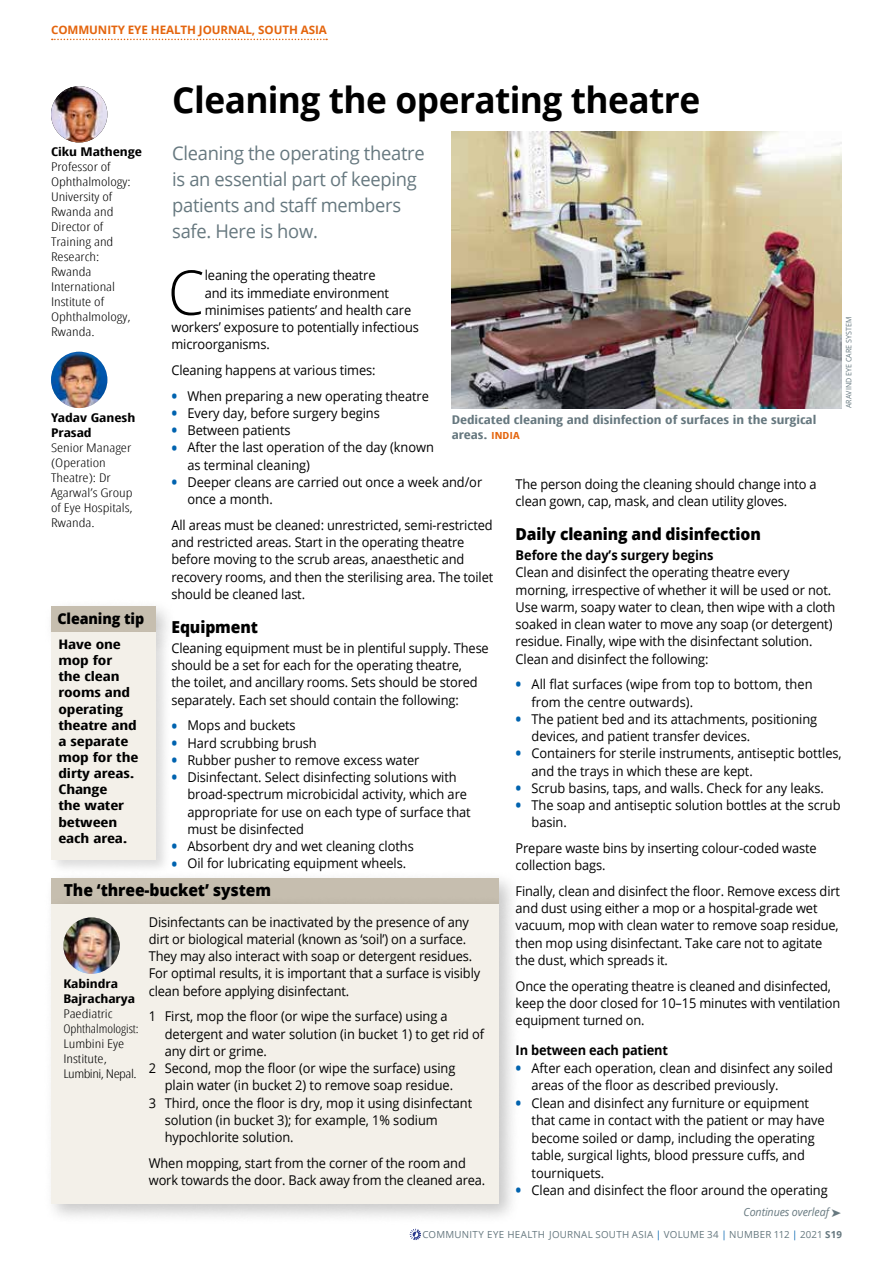
<style>
.page{position:relative;width:893px;height:1263px;background:#fff}
.page>*{position:absolute;margin:0;border:0;box-sizing:border-box;transform-origin:0 0}
.t1{font:300 61.8px "Open Sans";color:#000;scale:.95 1}
.t2{font:700 36px "Open Sans";letter-spacing:-.015em;color:#000}
.t3{font:18.9px/26.1px "Open Sans";letter-spacing:-.015em;color:#66787f}
.t4{font:800 16.5px "Open Sans";letter-spacing:-.005em;color:#000;scale:.95 1}
.t5{font:800 15px "Open Sans";letter-spacing:-.005em;color:#000;scale:.95 1}
.t6{font:13.5px/17.2px "Open Sans";letter-spacing:-.01em;color:#000;scale:.95 1}
.t7{font:700 13.5px "Open Sans";letter-spacing:-.005em;color:#000;scale:.95 1}
.t8{font:700 13.2px/16.2px "Open Sans Condensed";letter-spacing:-.01em;color:#000;scale:1.32 1}
.t9{font:300 12px/15px "Open Sans Condensed";color:#000;scale:1.3 1}
.t10{font:700 12px/15px "Open Sans Condensed";color:#66787f;scale:1.26 1}
.t11{font:700 12px/15px "Open Sans Condensed";color:#000;scale:1.3 1}
.t12{font:700 11.7px "Open Sans";letter-spacing:-.005em;color:#e4650e}
.t13{font:italic 11.25px "Open Sans";letter-spacing:-.01em;color:#66787f;scale:.95 1}
.t14{font:9.75px "Open Sans";letter-spacing:.025em;color:#66787f}
.t15{font:7.5px "Open Sans";color:#66787f;scale:.95 1}
.s1{font-weight:700;font-size:16.5px;color:#0063af}
.s2{font-size:9.75px;color:#e4650e}
.s3{color:#0063af}
.s4{font-weight:700}
</style>
<div class="page">
<svg style="left:52px;top:39px;width:275px;height:1px"></svg>
<svg style="left:410px;top:1229px;width:11px;height:11px"></svg>
<img style="left:452px;top:132px;width:390px;height:276px">
<div style="left:43px;top:598px;width:134px;height:55px;background:#000;opacity:.22"></div>
<div style="left:51px;top:606px;width:104px;height:26px;background:#c6beaf"></div>
<div style="left:48px;top:629px;width:123px;height:247px;background:#000;opacity:.14"></div>
<div style="left:51px;top:632px;width:104px;height:227px;background:#f3f0e9"></div>
<div style="left:43px;top:870px;width:477px;height:55px;background:#fcfcfc"></div>
<div style="left:51px;top:878px;width:448px;height:25px;background:#c6beaf"></div>
<div style="left:43px;top:895px;width:477px;height:330px;background:#000;opacity:.22"></div>
<div style="left:51px;top:903px;width:448px;height:300px;background:#f3f0e9"></div>
<img style="left:63px;top:917px;width:57px;height:57px;border-radius:28px">
<img style="left:51px;top:86px;width:56px;height:56px;border-radius:28px">
<img style="left:51px;top:352px;width:56px;height:56px;border-radius:28px">
<p class="t12" style="left:51px;top:22px;width:277px">COMMUNITY EYE HEALTH JOURNAL, SOUTH ASIA</p>
<h2 class="t2" style="left:172px;top:74px;width:530px">Cleaning the operating theatre</h2>
<h3 class="t3" style="left:172px;top:140px;width:254px">Cleaning the operating theatre is an essential part of keeping patients and staff members safe. Here is how.</h3>
<p class="t11" style="left:51px;top:144px;width:72px">Ciku Mathenge</p>
<p class="t9" style="left:51px;top:159px;width:63px">Professor of<br>Ophthalmology:<br>University of<br>Rwanda and<br>Director of<br>Training and<br>Research:<br>Rwanda<br>International<br>Institute of<br>Ophthalmology,<br>Rwanda.</p>
<h1 class="t1" style="left:168px;top:250px;width:40px">C</h1>
<p class="t6" style="left:205px;top:266px;width:181px">leaning the operating theatre</p>
<p class="t6" style="left:205px;top:284px;width:195px">and its immediate environment</p>
<p class="t6" style="left:205px;top:301px;width:219px">minimises patients’ and health care</p>
<p class="t6" style="left:171px;top:318px;width:262px">workers’ exposure to potentially infectious</p>
<p class="t6" style="left:171px;top:335px;width:105px">microorganisms.</p>
<p class="t6" style="left:171px;top:361px;width:216px">Cleaning happens at various times:</p>
<p class="t6" style="left:171px;top:387px;width:272px"><span class="s1">•</span> When preparing a new operating theatre</p>
<p class="t6" style="left:171px;top:404px;width:221px"><span class="s1">•</span> Every day, before surgery begins</p>
<p class="t6" style="left:171px;top:421px;width:127px"><span class="s1">•</span> Between patients</p>
<p class="t6" style="left:187px;top:439px;width:261px;text-indent:-16px"><span class="s1">•</span> After the last operation of the day (known as terminal cleaning)</p>
<p class="t6" style="left:187px;top:473px;width:312px;text-indent:-16px"><span class="s1">•</span> Deeper cleans are carried out once a week and/or once a month.</p>
<p class="t6" style="left:171px;top:516px;width:340px">All areas must be cleaned: unrestricted, semi-restricted and restricted areas. Start in the operating theatre before moving to the scrub areas, anaesthetic and recovery rooms, and then the sterilising area. The toilet should be cleaned last.</p>
<p class="t4" style="left:171px;top:614px;width:93px">Equipment</p>
<p class="t6" style="left:171px;top:639px;width:336px">Cleaning equipment must be in plentiful supply. These should be a set for each for the operating theatre,<br>the toilet, and ancillary rooms. Sets should be stored separately. Each set should contain the following:</p>
<p class="t6" style="left:171px;top:716px;width:132px"><span class="s1">•</span> Mops and buckets</p>
<p class="t6" style="left:171px;top:734px;width:154px"><span class="s1">•</span> Hard scrubbing brush</p>
<p class="t6" style="left:171px;top:751px;width:263px"><span class="s1">•</span> Rubber pusher to remove excess water</p>
<p class="t6" style="left:187px;top:768px;width:300px;text-indent:-16px"><span class="s1">•</span> Disinfectant. Select disinfecting solutions with broad-spectrum microbicidal activity, which are appropriate for use on each type of surface that must be disinfected</p>
<p class="t6" style="left:171px;top:837px;width:257px"><span class="s1">•</span> Absorbent dry and wet cleaning cloths</p>
<p class="t6" style="left:171px;top:854px;width:249px"><span class="s1">•</span> Oil for lubricating equipment wheels.</p>
<p class="t15" style="left:843px;top:408px;width:97px;rotate:-90deg">ARAVIND EYE CARE SYSTEM</p>
<p class="t11" style="left:51px;top:410px;width:66px">Yadav Ganesh<br>Prasad</p>
<p class="t9" style="left:51px;top:440px;width:64px">Senior Manager (Operation<br>Theatre): Dr<br>Agarwal’s Group of Eye Hospitals,<br>Rwanda.</p>
<p class="t10" style="left:452px;top:412px;width:291px">Dedicated cleaning and disinfection of surfaces in the surgical areas. <span class="s2">INDIA</span></p>
<p class="t6" style="left:516px;top:475px;width:318px">The person doing the cleaning should change into a clean gown, cap, mask, and clean utility gloves.</p>
<p class="t4" style="left:516px;top:521px;width:260px">Daily cleaning and disinfection</p>
<p class="t7" style="left:516px;top:546px;width:210px">Before the day’s surgery begins</p>
<p class="t6" style="left:516px;top:563px;width:338px">Clean and disinfect the operating theatre every morning, irrespective of whether it will be used or not.<br>Use warm, soapy water to clean, then wipe with a cloth soaked in clean water to move any soap (or detergent) residue. Finally, wipe with the disinfectant solution.<br>Clean and disinfect the following:</p>
<p class="t6" style="left:531px;top:675px;width:297px;text-indent:-16px"><span class="s1">•</span> All flat surfaces (wipe from top to bottom, then from the centre outwards).</p>
<p class="t6" style="left:531px;top:710px;width:302px;text-indent:-16px"><span class="s1">•</span> The patient bed and its attachments, positioning devices, and patient transfer devices.</p>
<p class="t6" style="left:531px;top:744px;width:328px;text-indent:-16px"><span class="s1">•</span> Containers for sterile instruments, antiseptic bottles, and the trays in which these are kept.</p>
<p class="t6" style="left:516px;top:779px;width:326px"><span class="s1">•</span> Scrub basins, taps, and walls. Check for any leaks.</p>
<p class="t6" style="left:531px;top:796px;width:327px;text-indent:-16px"><span class="s1">•</span> The soap and antiseptic solution bottles at the scrub basin.</p>
<p class="t6" style="left:516px;top:839px;width:318px">Prepare waste bins by inserting colour-coded waste collection bags.</p>
<p class="t6" style="left:516px;top:882px;width:343px">Finally, clean and disinfect the floor. Remove excess dirt and dust using either a mop or a hospital-grade wet vacuum, mop with clean water to remove soap residue, then mop using disinfectant. Take care not to agitate the dust, which spreads it.</p>
<p class="t6" style="left:516px;top:977px;width:343px">Once the operating theatre is cleaned and disinfected, keep the door closed for 10–15 minutes with ventilation equipment turned on.</p>
<p class="t7" style="left:516px;top:1041px;width:162px">In between each patient</p>
<p class="t6" style="left:531px;top:1058px;width:319px;text-indent:-16px"><span class="s1">•</span> After each operation, clean and disinfect any soiled areas of the floor as described previously.</p>
<p class="t6" style="left:531px;top:1093px;width:310px;text-indent:-16px"><span class="s1">•</span> Clean and disinfect any furniture or equipment that came in contact with the patient or may have become soiled or damp, including the operating table, surgical lights, blood pressure cuffs, and tourniquets.</p>
<p class="t6" style="left:516px;top:1181px;width:330px"><span class="s1">•</span> Clean and disinfect the floor around the operating</p>
<p class="t5" style="left:57px;top:607px;width:93px">Cleaning tip</p>
<p class="t8" style="left:58px;top:636px;width:62px">Have one mop for<br>the clean rooms and operating theatre and a separate mop for the dirty areas.<br>Change<br>the water between each area.</p>
<p class="t4" style="left:64px;top:878px;width:220px">The ‘three-bucket’ system</p>
<p class="t6" style="left:149px;top:913px;width:350px">Disinfectants can be inactivated by the presence of any dirt or biological material (known as ‘soil’) on a surface.<br>They may also interact with soap or detergent residues.<br>For optimal results, it is important that a surface is visibly clean before applying disinfectant.</p>
<p class="t6" style="left:149px;top:1007px;width:316px">1 First, mop the floor (or wipe the surface) using a</p>
<p class="t6" style="left:165px;top:1025px;width:338px">detergent and water solution (in bucket 1) to get rid of</p>
<p class="t6" style="left:165px;top:1042px;width:109px">any dirt or grime.</p>
<p class="t6" style="left:149px;top:1059px;width:324px">2 Second, mop the floor (or wipe the surface) using</p>
<p class="t6" style="left:165px;top:1076px;width:305px">plain water (in bucket 2) to remove soap residue.</p>
<p class="t6" style="left:149px;top:1094px;width:342px">3 Third, once the floor is dry, mop it using disinfectant</p>
<p class="t6" style="left:165px;top:1111px;width:289px">solution (in bucket 3); for example, 1% sodium</p>
<p class="t6" style="left:165px;top:1128px;width:137px">hypochlorite solution.</p>
<p class="t6" style="left:149px;top:1154px;width:356px">When mopping, start from the corner of the room and work towards the door. Back away from the cleaned area.</p>
<p class="t11" style="left:63px;top:975px;width:57px">Kabindra<br>Bajracharya</p>
<p class="t9" style="left:63px;top:1005px;width:60px">Paediatric<br>Ophthalmologist:<br>Lumbini Eye<br>Institute,<br>Lumbini, Nepal.</p>
<p class="t13" style="left:744px;top:1204px;width:104px">Continues overleaf ➤</p>
<p class="t14" style="left:422px;top:1228px;width:421px">COMMUNITY EYE HEALTH JOURNAL SOUTH ASIA <span class="s3">|</span> VOLUME 34 <span class="s3">|</span> NUMBER 112 <span class="s3">|</span> 2021 <span class="s4">S19</span></p>
</div>
